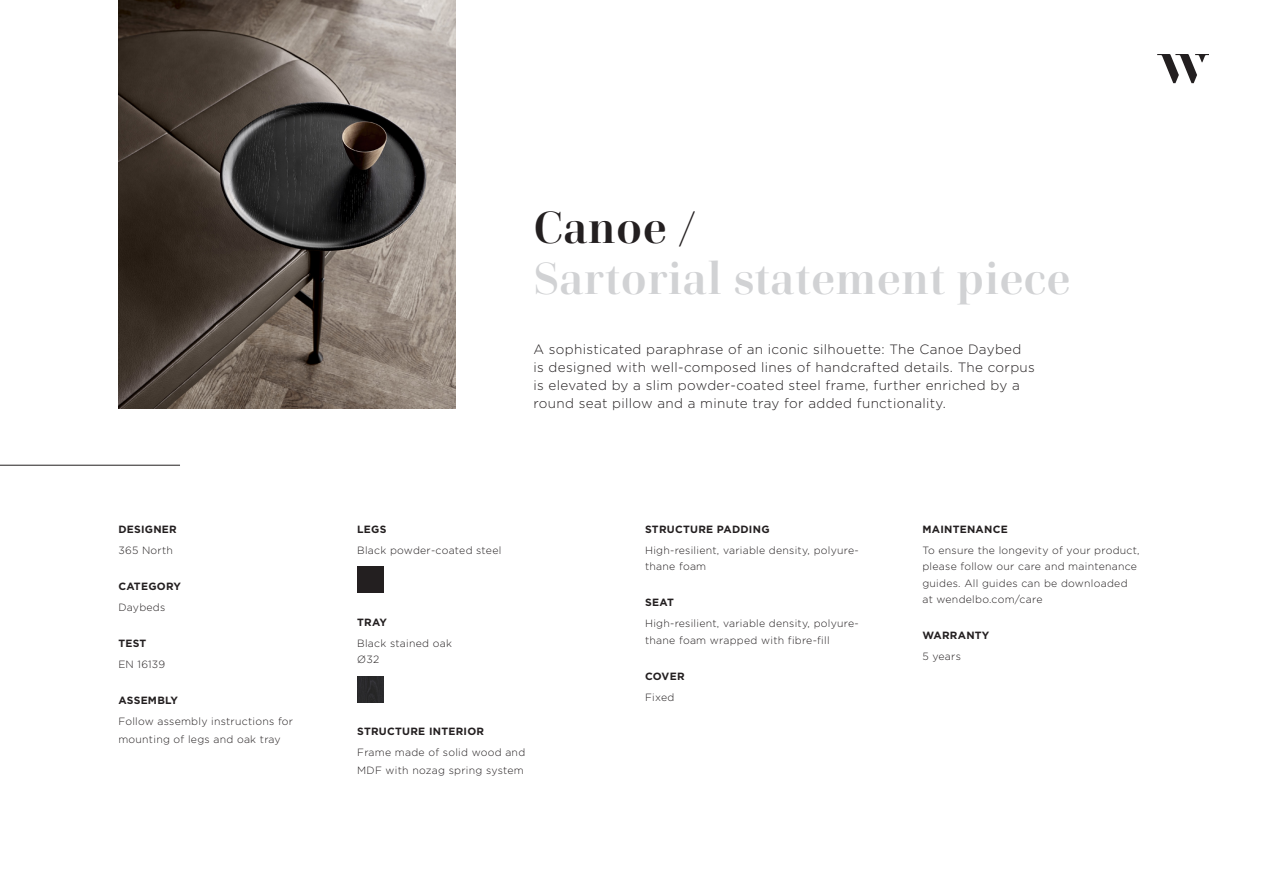
<style>
.page{position:relative;width:1263px;height:893px;background:#fff}
.page>*{position:absolute;margin:0;border:0;box-sizing:border-box;transform-origin:0 0}
.t1{font:700 45px "Cardillac";letter-spacing:.025em;color:#d1d2d4}
.t2{font:700 45px "Cardillac";letter-spacing:.025em;color:#231f20}
.t3{font:300 13.5px/18px "Gotham";letter-spacing:.025em;color:#231f20}
.t4{font:300 10.5px/16.5px "Gotham";letter-spacing:.025em;color:#231f20}
.t5{font:700 10.5px "Gotham";letter-spacing:.025em;color:#231f20}
</style>
<div class="page">
<svg style="left:1157px;top:54px;width:52px;height:29px"></svg>
<img style="left:118px;top:0;width:338px;height:408px">
<hr style="left:0;top:465px;width:180px;height:1px;background:#231f20">
<div style="left:357px;top:567px;width:27px;height:26px;background:#231f20"></div>
<img style="left:357px;top:676px;width:27px;height:26px">
<p class="t5" style="left:118px;top:523px;width:60px">DESIGNER</p>
<p class="t4" style="left:118px;top:542px;width:56px">365 North</p>
<p class="t5" style="left:118px;top:580px;width:64px">CATEGORY</p>
<p class="t4" style="left:118px;top:599px;width:48px">Daybeds</p>
<p class="t5" style="left:118px;top:637px;width:29px">TEST</p>
<p class="t4" style="left:118px;top:656px;width:48px">EN 16139</p>
<p class="t5" style="left:118px;top:694px;width:61px">ASSEMBLY</p>
<p class="t4" style="left:118px;top:712px;width:176px;line-height:18px">Follow assembly instructions for mounting of legs and oak tray</p>
<h1 class="t2" style="left:533px;top:199px;width:164px">Canoe /</h1>
<h1 class="t1" style="left:533px;top:250px;width:538px">Sartorial statement piece</h1>
<p class="t3" style="left:533px;top:340px;width:503px">A sophisticated paraphrase of an iconic silhouette: The Canoe Daybed is designed with well-composed lines of handcrafted details. The corpus is elevated by a slim powder-coated steel frame, further enriched by a round seat pillow and a minute tray for added functionality.</p>
<p class="t5" style="left:357px;top:523px;width:31px">LEGS</p>
<p class="t4" style="left:357px;top:542px;width:146px">Black powder-coated steel</p>
<p class="t5" style="left:357px;top:616px;width:31px">TRAY</p>
<p class="t4" style="left:357px;top:635px;width:96px">Black stained oak<br>Ø32</p>
<p class="t5" style="left:357px;top:725px;width:128px">STRUCTURE INTERIOR</p>
<p class="t4" style="left:357px;top:743px;width:170px;line-height:18px">Frame made of solid wood and<br>MDF with nozag spring system</p>
<p class="t5" style="left:645px;top:523px;width:126px">STRUCTURE PADDING</p>
<p class="t4" style="left:645px;top:542px;width:215px">High-resilient, variable density, polyure&shy;thane foam</p>
<p class="t5" style="left:645px;top:596px;width:30px">SEAT</p>
<p class="t4" style="left:645px;top:615px;width:215px">High-resilient, variable density, polyure&shy;thane foam wrapped with fibre-fill</p>
<p class="t5" style="left:645px;top:670px;width:41px">COVER</p>
<p class="t4" style="left:645px;top:689px;width:31px">Fixed</p>
<p class="t5" style="left:922px;top:523px;width:87px">MAINTENANCE</p>
<p class="t4" style="left:922px;top:542px;width:219px">To ensure the longevity of your product, please follow our care and maintenance guides. All guides can be downloaded at wendelbo.com/care</p>
<p class="t5" style="left:922px;top:629px;width:69px">WARRANTY</p>
<p class="t4" style="left:922px;top:648px;width:40px">5 years</p>
</div>
